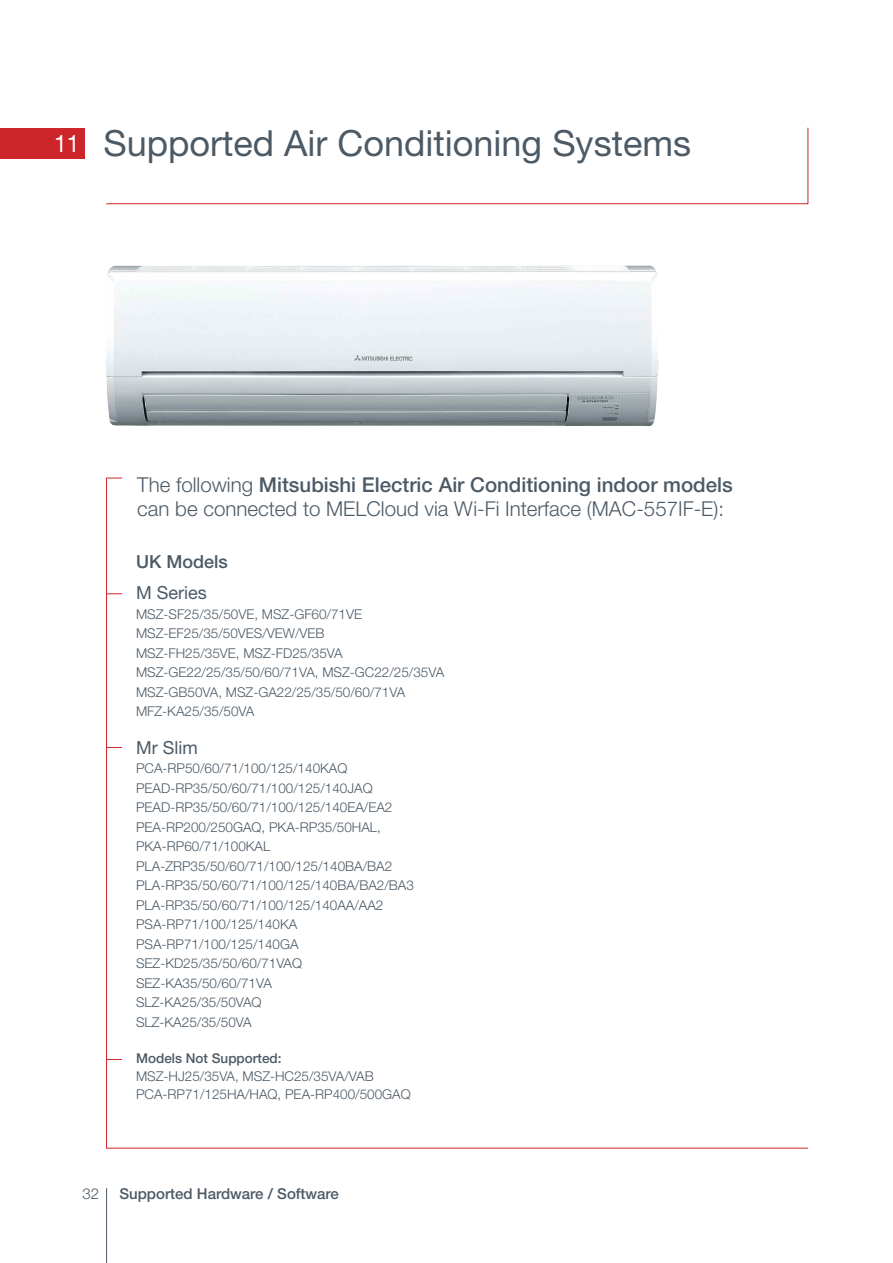
<style>
.page{position:relative;width:893px;height:1263px;background:#fff}
.page>*{position:absolute;margin:0;border:0;box-sizing:border-box;transform-origin:0 0}
.t1{font:36px "Helvetica Neue";color:#4c5a66}
.t2{font:300 20.55px/24px "Helvetica Neue";color:#4c5a66}
.t3{font:18px "Helvetica Neue";color:#4c5a66}
.t4{font:500 18px "Helvetica Neue";color:#4c5a66}
.t5{font:500 15px "Helvetica Neue";color:#4c5a66}
.t6{font:300 15px "Helvetica Neue";color:#4c5a66}
.t7{font:300 13.5px/19.5px "Helvetica Neue";color:#4c5a66}
.t8{font:500 13.5px "Helvetica Neue";color:#4c5a66}
.s1{font-size:24px;color:#fff}
.s2{font-weight:500}
</style>
<div class="page">
<div style="left:0;top:128px;width:85px;height:31px;background:#cc262b"></div>
<svg style="left:106px;top:127px;width:703px;height:77px"></svg>
<img style="left:106px;top:265px;width:553px;height:161px">
<svg style="left:106px;top:593px;width:16px;height:1px"></svg>
<svg style="left:106px;top:747px;width:16px;height:1px"></svg>
<svg style="left:106px;top:1059px;width:16px;height:1px"></svg>
<hr style="left:106px;top:1188px;width:1px;height:75px;background:#4c5a66">
<h1 class="t1" style="left:54px;top:122px;width:638px"><span class="s1">11</span> Supported Air Conditioning Systems</h1>
<h2 class="t2" style="left:137px;top:472px;width:597px">The following <span class="s2">Mitsubishi Electric Air Conditioning indoor models </span>can be connected to MELCloud via Wi-Fi Interface (MAC-557IF-E):</h2>
<h3 class="t4" style="left:136px;top:547px;width:93px">UK Models</h3>
<h3 class="t3" style="left:136px;top:582px;width:72px">M Series</h3>
<p class="t7" style="left:136px;top:604px;width:310px">MSZ-SF25/35/50VE, MSZ-GF60/71VE MSZ-EF25/35/50VES/VEW/VEB<br>MSZ-FH25/35VE, MSZ-FD25/35VA MSZ-GE22/25/35/50/60/71VA, MSZ-GC22/25/35VA MSZ-GB50VA, MSZ-GA22/25/35/50/60/71VA MFZ-KA25/35/50VA</p>
<h3 class="t3" style="left:136px;top:737px;width:63px">Mr Slim</h3>
<p class="t7" style="left:136px;top:758px;width:279px">PCA-RP50/60/71/100/125/140KAQ<br>PEAD-RP35/50/60/71/100/125/140JAQ<br>PEAD-RP35/50/60/71/100/125/140EA/EA2<br>PEA-RP200/250GAQ, PKA-RP35/50HAL,<br>PKA-RP60/71/100KAL<br>PLA-ZRP35/50/60/71/100/125/140BA/BA2<br>PLA-RP35/50/60/71/100/125/140BA/BA2/BA3<br>PLA-RP35/50/60/71/100/125/140AA/AA2<br>PSA-RP71/100/125/140KA<br>PSA-RP71/100/125/140GA<br>SEZ-KD25/35/50/60/71VAQ<br>SEZ-KA35/50/60/71VA<br>SLZ-KA25/35/50VAQ<br>SLZ-KA25/35/50VA</p>
<p class="t8" style="left:136px;top:1047px;width:147px">Models Not Supported:</p>
<p class="t7" style="left:136px;top:1067px;width:276px;line-height:18px">MSZ-HJ25/35VA, MSZ-HC25/35VA/VAB<br>PCA-RP71/125HA/HAQ, PEA-RP400/500GAQ</p>
<p class="t6" style="left:82px;top:1184px;width:18px">32</p>
<p class="t5" style="left:119px;top:1181px;width:221px">Supported Hardware / Software</p>
</div>
